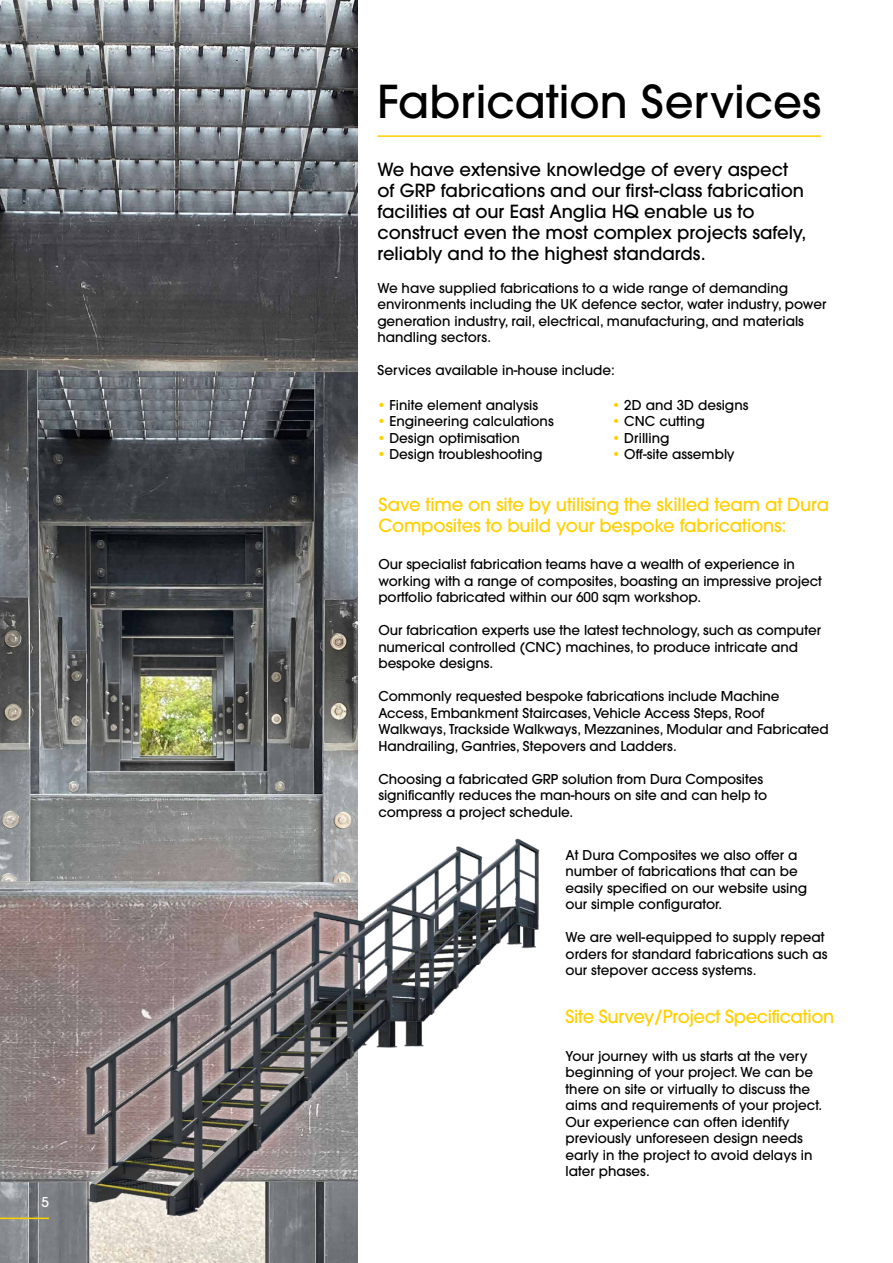
<style>
.page{position:relative;width:893px;height:1263px;background:#fff}
.page>*{position:absolute;margin:0;border:0;box-sizing:border-box;transform-origin:0 0}
.t1{font:500 45px "ITC Avant Garde Pro";color:#000}
.t2{font:500 18px/21px "ITC Avant Garde Pro";color:#000}
.t3{font:500 18px/21px "ITC Avant Garde Pro";letter-spacing:-.01em;color:#ffd000}
.t4{font:500 13.5px/16.5px "ITC Avant Garde Pro";color:#000}
.t5{font:500 13.5px "ITC Avant Garde Pro";color:#fff}
.s1{color:#ffd000}
</style>
<div class="page">
<img style="left:0;top:0;width:357px;height:1263px">
<hr style="left:377px;top:135px;width:444px;height:2px;background:#ffd000">
<hr style="left:0;top:1217px;width:49px;height:2px;background:#ffd000">
<img style="left:41px;top:832px;width:499px;height:388px">
<p class="t5" style="left:41px;top:1193px;width:9px">5</p>
<h1 class="t1" style="left:377px;top:73px;width:445px">Fabrication Services</h1>
<h2 class="t2" style="left:377px;top:158px;width:430px">We have extensive knowledge of every aspect of GRP fabrications and our first-class fabrication facilities at our East Anglia HQ enable us to construct even the most complex projects safely, reliably and to the highest standards.</h2>
<p class="t4" style="left:377px;top:279px;width:450px">We have supplied fabrications to a wide range of demanding environments including the UK defence sector, water industry, power generation industry, rail, electrical, manufacturing, and materials handling sectors.</p>
<p class="t4" style="left:377px;top:362px;width:239px">Services available in-house include:</p>
<p class="t4" style="left:377px;top:396px;width:162px"><span class="s1">•</span> Finite element analysis</p>
<p class="t4" style="left:377px;top:413px;width:178px"><span class="s1">•</span> Engineering calculations</p>
<p class="t4" style="left:377px;top:429px;width:144px"><span class="s1">•</span> Design optimisation</p>
<p class="t4" style="left:377px;top:446px;width:167px"><span class="s1">•</span> Design troubleshooting</p>
<p class="t4" style="left:612px;top:396px;width:138px"><span class="s1">•</span> 2D and 3D designs</p>
<p class="t4" style="left:612px;top:413px;width:94px"><span class="s1">•</span> CNC cutting</p>
<p class="t4" style="left:612px;top:429px;width:59px"><span class="s1">•</span> Drilling</p>
<p class="t4" style="left:612px;top:446px;width:124px"><span class="s1">•</span> Off-site assembly</p>
<h2 class="t3" style="left:378px;top:493px;width:452px">Save time on site by utilising the skilled team at Dura<br>Composites to build your bespoke fabrications:</h2>
<p class="t4" style="left:378px;top:556px;width:445px">Our specialist fabrication teams have a wealth of experience in working with a range of composites, boasting an impressive project portfolio fabricated within our 600 sqm workshop.</p>
<p class="t4" style="left:378px;top:622px;width:444px">Our fabrication experts use the latest technology, such as computer numerical controlled (CNC) machines, to produce intricate and bespoke designs.</p>
<p class="t4" style="left:378px;top:688px;width:452px">Commonly requested bespoke fabrications include Machine Access, Embankment Staircases, Vehicle Access Steps, Roof Walkways, Trackside Walkways, Mezzanines, Modular and Fabricated Handrailing, Gantries, Stepovers and Ladders.</p>
<p class="t4" style="left:378px;top:770px;width:390px">Choosing a fabricated GRP solution from Dura Composites significantly reduces the man-hours on site and can help to compress a project schedule.</p>
<p class="t4" style="left:566px;top:846px;width:243px">At Dura Composites we also offer a number of fabrications that can be easily specified on our website using our simple configurator.</p>
<p class="t4" style="left:566px;top:929px;width:263px">We are well-equipped to supply repeat orders for standard fabrications such as our stepover access systems.</p>
<h2 class="t3" style="left:566px;top:1006px;width:270px">Site Survey/Project Specification</h2>
<p class="t4" style="left:566px;top:1047px;width:258px">Your journey with us starts at the very beginning of your project. We can be there on site or virtually to discuss the aims and requirements of your project.<br>Our experience can often identify previously unforeseen design needs early in the project to avoid delays in later phases.</p>
</div>
